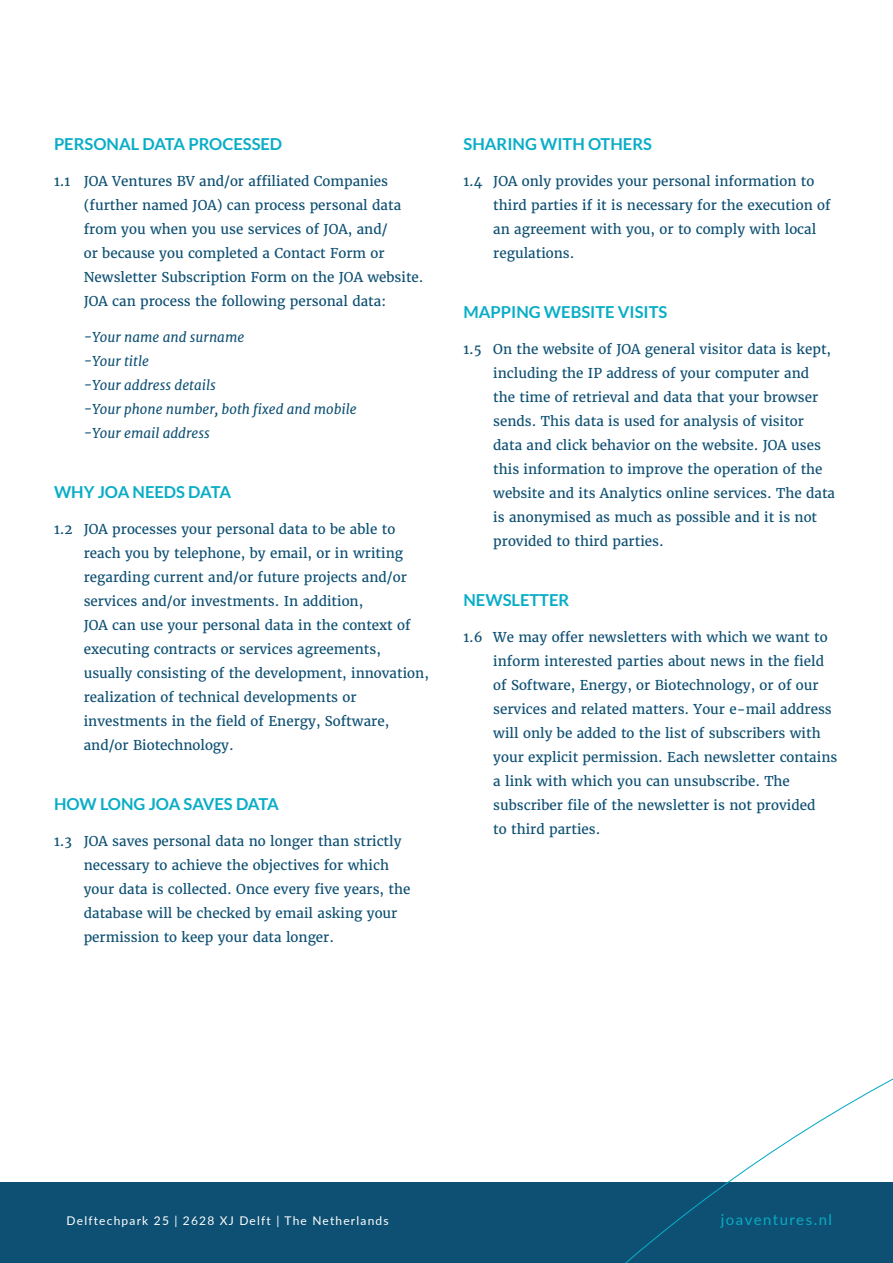
<style>
.page{position:relative;width:893px;height:1263px;background:#fff}
.page>*{position:absolute;margin:0;border:0;box-sizing:border-box;transform-origin:0 0}
.kop{font:700 16.5px "Lato";color:#09adc7}
.t1{font:15px "Lato";letter-spacing:.1em;color:#09abc4}
.plat{font:13.5px/24px "Merriweather";color:#0e5073}
.plat_italic{font:italic 13.5px "Merriweather";color:#0e5073}
.t2{font:12px "Lato";letter-spacing:.1em;color:#fff}
</style>
<div class="page">
<div style="left:0;top:1182px;width:893px;height:81px;background:#0e5073"></div>
<svg style="left:625px;top:1078px;width:268px;height:185px"></svg>
<p class="kop" style="left:54px;top:135px;width:230px">PERSONAL DATA PROCESSED</p>
<p class="plat" style="left:84px;top:169px;width:341px;text-indent:-30px">1.1 JOA Ventures BV and/or affiliated Companies (further named JOA) can process personal data from you when you use services of JOA, and/<br>or because you completed a Contact Form or Newsletter Subscription Form on the JOA website.<br>JOA can process the following personal data:</p>
<p class="plat_italic" style="left:84px;top:329px;width:162px">-Your name and surname</p>
<p class="plat_italic" style="left:84px;top:353px;width:67px">-Your title</p>
<p class="plat_italic" style="left:84px;top:377px;width:134px">-Your address details</p>
<p class="plat_italic" style="left:84px;top:401px;width:274px">-Your phone number, both fixed and mobile</p>
<p class="plat_italic" style="left:84px;top:425px;width:128px">-Your email address</p>
<p class="kop" style="left:54px;top:483px;width:179px">WHY JOA NEEDS DATA</p>
<p class="plat" style="left:84px;top:517px;width:347px;text-indent:-30px">1.2 JOA processes your personal data to be able to reach you by telephone, by email, or in writing regarding current and/or future projects and/or services and/or investments. In addition,<br>JOA can use your personal data in the context of executing contracts or services agreements, usually consisting of the development, innovation, realization of technical developments or investments in the field of Energy, Software, and/or Biotechnology.</p>
<p class="kop" style="left:54px;top:795px;width:226px">HOW LONG JOA SAVES DATA</p>
<p class="plat" style="left:84px;top:829px;width:328px;text-indent:-30px">1.3 JOA saves personal data no longer than strictly necessary to achieve the objectives for which your data is collected. Once every five years, the database will be checked by email asking your permission to keep your data longer.</p>
<p class="kop" style="left:463px;top:135px;width:190px">SHARING WITH OTHERS</p>
<p class="plat" style="left:493px;top:169px;width:339px;text-indent:-30px">1.4 JOA only provides your personal information to third parties if it is necessary for the execution of an agreement with you, or to comply with local regulations.</p>
<p class="kop" style="left:463px;top:303px;width:205px">MAPPING WEBSITE VISITS</p>
<p class="plat" style="left:493px;top:337px;width:343px;text-indent:-30px">1.5 On the website of JOA general visitor data is kept, including the IP address of your computer and<br>the time of retrieval and data that your browser sends. This data is used for analysis of visitor data and click behavior on the website. JOA uses this information to improve the operation of the website and its Analytics online services. The data is anonymised as much as possible and it is not provided to third parties.</p>
<p class="kop" style="left:463px;top:591px;width:107px">NEWSLETTER</p>
<p class="plat" style="left:493px;top:625px;width:346px;text-indent:-30px">1.6 We may offer newsletters with which we want to inform interested parties about news in the field of Software, Energy, or Biotechnology, or of our services and related matters. Your e-mail address will only be added to the list of subscribers with your explicit permission. Each newsletter contains a link with which you can unsubscribe. The subscriber file of the newsletter is not provided<br>to third parties.</p>
<p class="t2" style="left:67px;top:1212px;width:324px">Delftechpark 25 | 2628 XJ Delft | The Netherlands</p>
<p class="t1" style="left:721px;top:1208px;width:113px">joaventures.nl</p>
</div>
